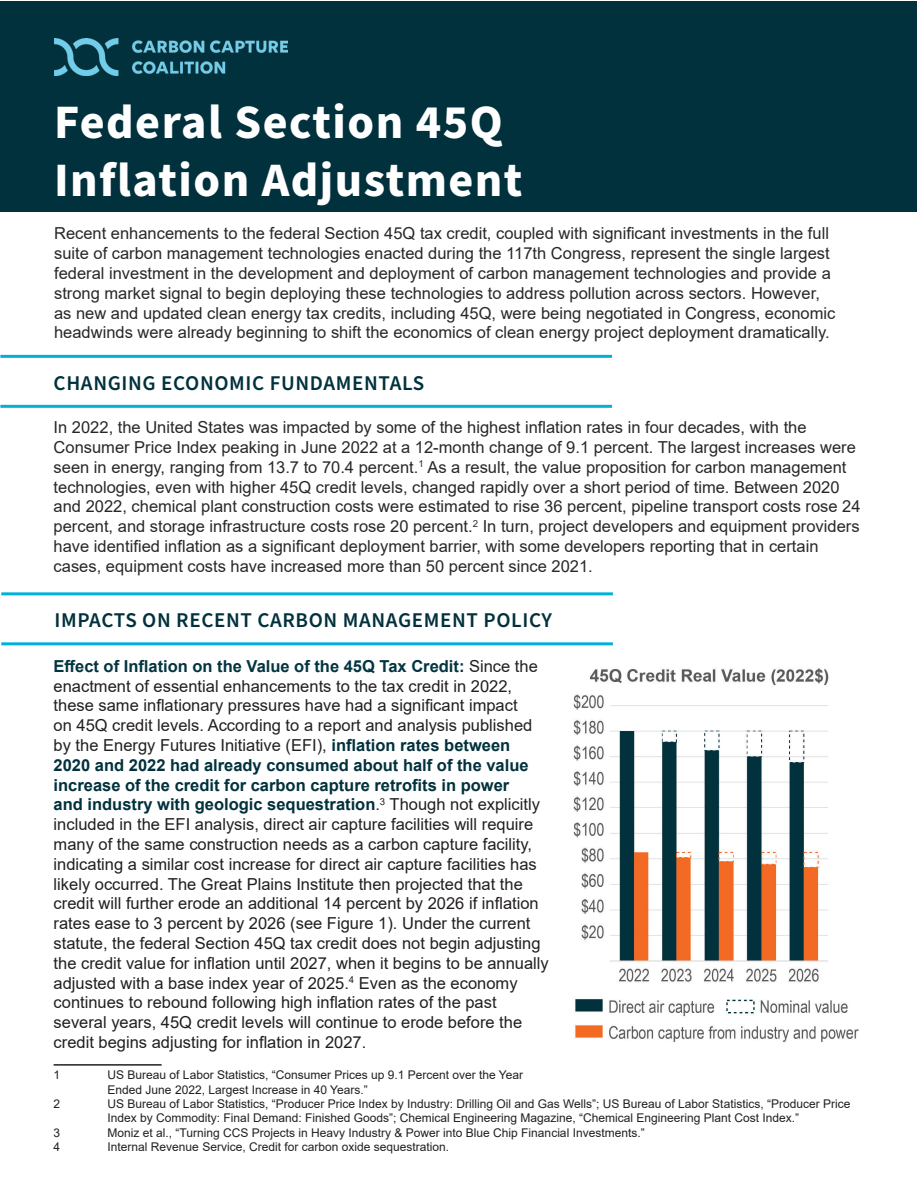
<style>
.page{position:relative;width:918px;height:1188px;background:#fff}
.page>*{position:absolute;margin:0;border:0;box-sizing:border-box;transform-origin:0 0}
.t1{font:700 48px/57.6px "Source Sans Pro";letter-spacing:.03em;color:#fff}
.t2{font:600 21px "Source Sans Pro";letter-spacing:.03em;color:#00313c}
.t3{font:16.5px/19.8px "Arial";color:#2a2728}
.t4{font:16.5px/19.8px "Arial";color:#231f20}
.t5{font:12px/14.4px "Arial";color:#231f20}
.s1{font-weight:700;color:#033540}
.s2{font-weight:700;color:#00313c}
</style>
<div class="page">
<div style="left:1px;top:1px;width:916px;height:211px;background:#00313c"></div>
<hr style="left:0;top:355px;width:612px;height:3px;background:#00b0d8">
<hr style="left:0;top:405px;width:612px;height:3px;background:#00b0d8">
<hr style="left:54px;top:1064px;width:108px;height:2px;background:#231f20">
<img style="left:55px;top:39px;width:232px;height:37px">
<hr style="left:1px;top:592px;width:612px;height:3px;background:#00b0d8">
<hr style="left:1px;top:642px;width:612px;height:3px;background:#00b0d8">
<img style="left:573px;top:668px;width:286px;height:374px">
<p class="t1" style="left:54px;top:95px;width:470px">Federal Section 45Q<br>Inflation Adjustment</p>
<p class="t3" style="left:54px;top:224px;width:783px">Recent enhancements to the federal Section 45Q tax credit, coupled with significant investments in the full suite of carbon management technologies enacted during the 117th Congress, represent the single largest federal investment in the development and deployment of carbon management technologies and provide a strong market signal to begin deploying these technologies to address pollution across sectors. However, as new and updated clean energy tax credits, including 45Q, were being negotiated in Congress, economic headwinds were already beginning to shift the economics of clean energy project deployment dramatically.</p>
<p class="t2" style="left:54px;top:369px;width:372px">CHANGING ECONOMIC FUNDAMENTALS</p>
<p class="t3" style="left:54px;top:417px;width:809px">In 2022, the United States was impacted by some of the highest inflation rates in four decades, with the Consumer Price Index peaking in June 2022 at a 12-month change of 9.1 percent. The largest increases were seen in energy, ranging from 13.7 to 70.4 percent.<sup>1</sup> As a result, the value proposition for carbon management technologies, even with higher 45Q credit levels, changed rapidly over a short period of time. Between 2020 and 2022, chemical plant construction costs were estimated to rise 36 percent, pipeline transport costs rose 24 percent, and storage infrastructure costs rose 20 percent.<sup>2</sup> In turn, project developers and equipment providers have identified inflation as a significant deployment barrier, with some developers reporting that in certain cases, equipment costs have increased more than 50 percent since 2021.</p>
<p class="t2" style="left:55px;top:606px;width:499px">IMPACTS ON RECENT CARBON MANAGEMENT POLICY</p>
<p class="t4" style="left:54px;top:656px;width:497px"><span class="s1">Effect of Inflation on the Value of the 45Q Tax Credit:</span> Since the enactment of essential enhancements to the tax credit in 2022, these same inflationary pressures have had a significant impact<br>on 45Q credit levels. According to a report and analysis published by the Energy Futures Initiative (EFI), <span class="s2">inflation rates between 2020 and 2022 had already consumed about half of the value increase of the credit for carbon capture retrofits in power<br>and industry with geologic sequestration</span>.<sup>3</sup> Though not explicitly included in the EFI analysis, direct air capture facilities will require many of the same construction needs as a carbon capture facility, indicating a similar cost increase for direct air capture facilities has likely occurred. The Great Plains Institute then projected that the credit will further erode an additional 14 percent by 2026 if inflation rates ease to 3 percent by 2026 (see Figure 1). Under the current statute, the federal Section 45Q tax credit does not begin adjusting the credit value for inflation until 2027, when it begins to be annually adjusted with a base index year of 2025.<sup>4</sup> Even as the economy continues to rebound following high inflation rates of the past several years, 45Q credit levels will continue to erode before the credit begins adjusting for inflation in 2027.</p>
<p class="t5" style="left:54px;top:1068px;width:8px">1</p>
<p class="t5" style="left:108px;top:1068px;width:417px">US Bureau of Labor Statistics, “Consumer Prices up 9.1 Percent over the Year<br>Ended June 2022, Largest Increase in 40 Years.”</p>
<p class="t5" style="left:54px;top:1097px;width:8px">2</p>
<p class="t5" style="left:108px;top:1097px;width:744px">US Bureau of Labor Statistics, “Producer Price Index by Industry: Drilling Oil and Gas Wells”; US Bureau of Labor Statistics, “Producer Price<br>Index by Commodity: Final Demand: Finished Goods”; Chemical Engineering Magazine, “Chemical Engineering Plant Cost Index.”</p>
<p class="t5" style="left:54px;top:1125px;width:8px">3</p>
<p class="t5" style="left:108px;top:1125px;width:539px">Moniz et al., “Turning CCS Projects in Heavy Industry &amp; Power into Blue Chip Financial Investments.”</p>
<p class="t5" style="left:54px;top:1140px;width:8px">4</p>
<p class="t5" style="left:108px;top:1140px;width:343px">Internal Revenue Service, Credit for carbon oxide sequestration.</p>
</div>
